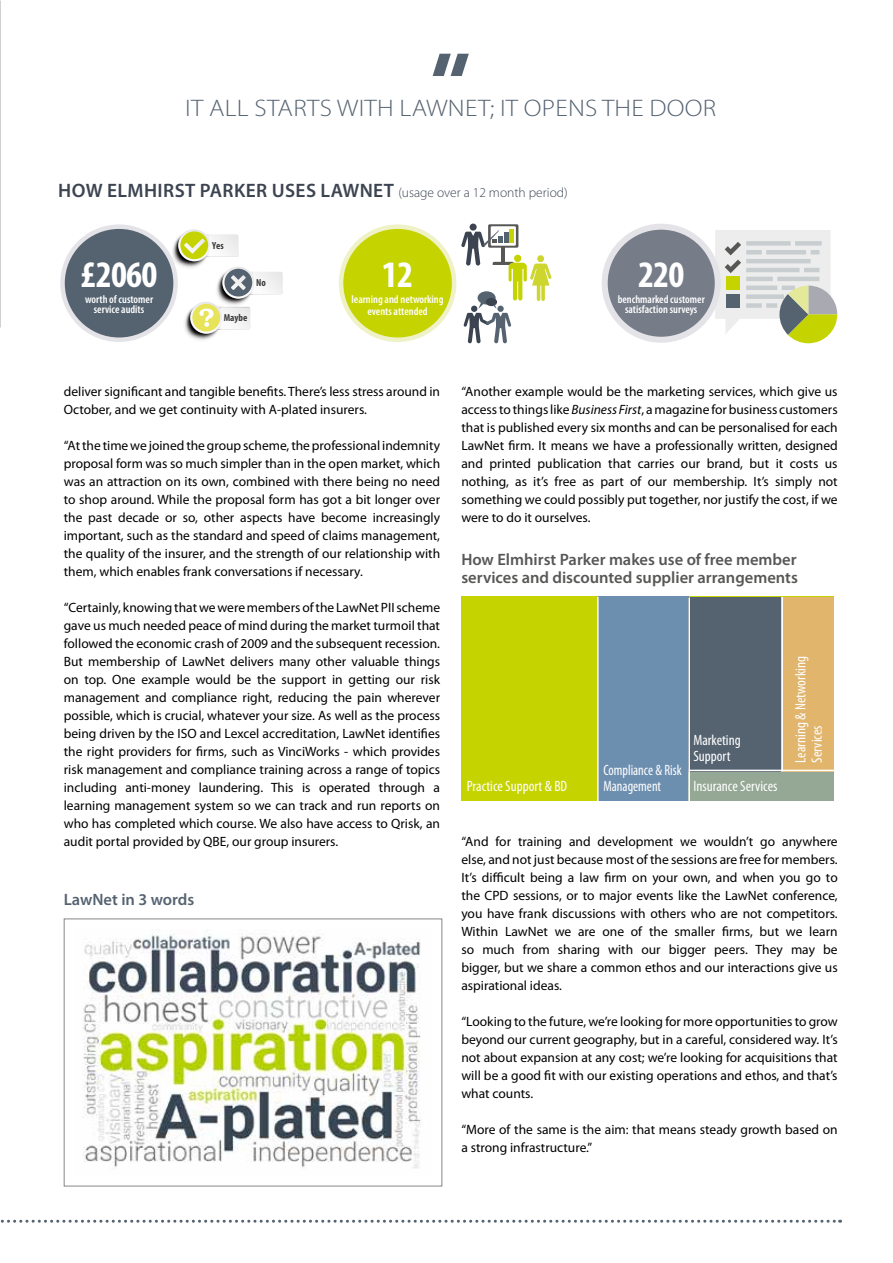
<style>
.page{position:relative;width:893px;height:1263px;background:#fff}
.page>*{position:absolute;margin:0;border:0;box-sizing:border-box;transform-origin:0 0}
.t1{font:700 condensed 37.5px "Myriad Pro";letter-spacing:-.02em;color:#fff}
.t2{font:300 24px "Myriad Pro";letter-spacing:.01em;color:#556371;scale:1.1 1}
.t3{font:600 19.5px "Myriad Pro";letter-spacing:.02em;color:#3c4451}
.t4{font:600 16.5px/18px "Myriad Pro";color:#575756}
.t5{font:600 16.5px "Myriad Pro";color:#556371}
.t6{font:condensed 15px/16.5px "Myriad Pro";color:#fff}
.t7{font:condensed 15px/16.5px "Myriad Pro";color:#fff;scale:.93 1}
.t8{font:13.5px/18px "Myriad Pro";color:#000;text-align:justify}
.t9{font:600 condensed 11.25px/10.5px "Myriad Pro";color:#fff;text-align:center}
.t10{font:700 condensed 10.2px "Myriad Pro";color:#3c3c3b}
.s1{font-weight:300;font-size:13.5px}
.s2{font-style:italic}
</style>
<div class="page">
<svg style="left:0;top:1220px;width:841px;height:3px"></svg>
<svg style="left:432px;top:53px;width:37px;height:23px"></svg>
<svg style="left:178px;top:229px;width:32px;height:32px"></svg>
<svg style="left:172px;top:232px;width:111px;height:108px"></svg>
<div style="left:63px;top:227px;width:113px;height:113px;background:#556371;border-radius:50%"></div>
<div style="left:60px;top:224px;width:118px;height:118px;border:4px solid #e4e3e7;border-radius:50%"></div>
<div style="left:341px;top:227px;width:113px;height:113px;background:#c5d300;border-radius:50%"></div>
<div style="left:339px;top:224px;width:117px;height:118px;border:4px solid #eff1c6;border-radius:50%"></div>
<svg style="left:715px;top:230px;width:122px;height:113px"></svg>
<div style="left:605px;top:227px;width:113px;height:113px;background:#767c88;border-radius:50%"></div>
<div style="left:602px;top:224px;width:119px;height:119px;border:6px solid #e4e3e7;border-radius:50%"></div>
<svg style="left:461px;top:224px;width:91px;height:119px"></svg>
<div style="left:461px;top:597px;width:373px;height:204px;background:#c5d300"></div>
<div style="left:598px;top:597px;width:90px;height:204px;background:#6c8eaf"></div>
<hr style="left:597px;top:597px;width:2px;height:204px;background:#fff">
<div style="left:688px;top:771px;width:146px;height:30px;background:#95a795"></div>
<div style="left:688px;top:597px;width:94px;height:174px;background:#556371"></div>
<div style="left:782px;top:597px;width:52px;height:174px;background:#e1b56c"></div>
<hr style="left:688px;top:597px;width:2px;height:204px;background:#fff">
<hr style="left:689px;top:770px;width:145px;height:1px;background:#fff">
<hr style="left:781px;top:597px;width:2px;height:174px;background:#fff">
<img style="left:83px;top:929px;width:338px;height:239px">
<div style="left:64px;top:918px;width:378px;height:268px;border:1px solid #878787"></div>
<h2 class="t2" style="left:185px;top:93px;width:484px">IT ALL STARTS WITH LAWNET; IT OPENS THE DOOR</h2>
<h3 class="t3" style="left:58px;top:180px;width:511px">HOW ELMHIRST PARKER USES LAWNET <span class="s1">(usage over a 12 month period)</span></h3>
<h1 class="t1" style="left:81px;top:253px;width:78px">£2060</h1>
<p class="t9" style="left:85px;top:294px;width:70px">worth of customer service audits</p>
<p class="t10" style="left:212px;top:240px;width:13px">Yes</p>
<p class="t10" style="left:256px;top:277px;width:11px">No</p>
<p class="t10" style="left:224px;top:312px;width:25px">Maybe</p>
<h1 class="t1" style="left:382px;top:253px;width:33px">12</h1>
<p class="t9" style="left:352px;top:293px;width:93px;line-height:12px">learning and networking events attended</p>
<h1 class="t1" style="left:638px;top:253px;width:48px">220</h1>
<p class="t9" style="left:618px;top:294px;width:89px">benchmarked customer satisfaction surveys</p>
<p class="t8" style="left:64px;top:383px;width:378px">deliver significant and tangible benefits. There’s less stress around in<br>October, and we get continuity with A-plated insurers.</p>
<p class="t8" style="left:64px;top:437px;width:378px">“At the time we joined the group scheme, the professional indemnity proposal form was so much simpler than in the open market, which was an attraction on its own, combined with there being no need to shop around. While the proposal form has got a bit longer over the past decade or so, other aspects have become increasingly important, such as the standard and speed of claims management, the quality of the insurer, and the strength of our relationship with them, which enables frank conversations if necessary.</p>
<p class="t8" style="left:64px;top:599px;width:378px">“Certainly, knowing that we were members of the LawNet PII scheme gave us much needed peace of mind during the market turmoil that followed the economic crash of 2009 and the subsequent recession.<br>But membership of LawNet delivers many other valuable things on top. One example would be the support in getting our risk management and compliance right, reducing the pain wherever possible, which is crucial, whatever your size. As well as the process being driven by the ISO and Lexcel accreditation, LawNet identifies the right providers for firms, such as VinciWorks - which provides risk management and compliance training across a range of topics including anti-money laundering. This is operated through a learning management system so we can track and run reports on who has completed which course. We also have access to Qrisk, an audit portal provided by QBE, our group insurers.</p>
<p class="t5" style="left:64px;top:891px;width:132px">LawNet in 3 words</p>
<p class="t8" style="left:461px;top:383px;width:378px">“Another example would be the marketing services, which give us access to things like <span class="s2">Business First</span>, a magazine for business customers that is published every six months and can be personalised for each LawNet firm. It means we have a professionally written, designed and printed publication that carries our brand, but it costs us nothing, as it’s free as part of our membership. It’s simply not something we could possibly put together, nor justify the cost, if we were to do it ourselves.</p>
<p class="t4" style="left:461px;top:551px;width:338px">How Elmhirst Parker makes use of free member services and discounted supplier arrangements</p>
<p class="t6" style="left:467px;top:778px;width:102px">Practice Support &amp; BD</p>
<p class="t7" style="left:603px;top:762px;width:86px">Compliance &amp; Risk<br>Management</p>
<p class="t6" style="left:693px;top:732px;width:49px">Marketing<br>Support</p>
<p class="t6" style="left:693px;top:778px;width:86px">Insurance Services</p>
<p class="t6" style="left:792px;top:763px;width:108px;rotate:-90deg">Learning &amp; Networking<br>Services</p>
<p class="t8" style="left:461px;top:833px;width:378px">“And for training and development we wouldn’t go anywhere else, and not just because most of the sessions are free for members.<br>It’s difficult being a law firm on your own, and when you go to the CPD sessions, or to major events like the LawNet conference, you have frank discussions with others who are not competitors.<br>Within LawNet we are one of the smaller firms, but we learn so much from sharing with our bigger peers. They may be bigger, but we share a common ethos and our interactions give us aspirational ideas.</p>
<p class="t8" style="left:461px;top:1013px;width:378px">“Looking to the future, we’re looking for more opportunities to grow beyond our current geography, but in a careful, considered way. It’s not about expansion at any cost; we’re looking for acquisitions that will be a good fit with our existing operations and ethos, and that’s what counts.</p>
<p class="t8" style="left:461px;top:1121px;width:378px">“More of the same is the aim: that means steady growth based on a strong infrastructure.”</p>
</div>
